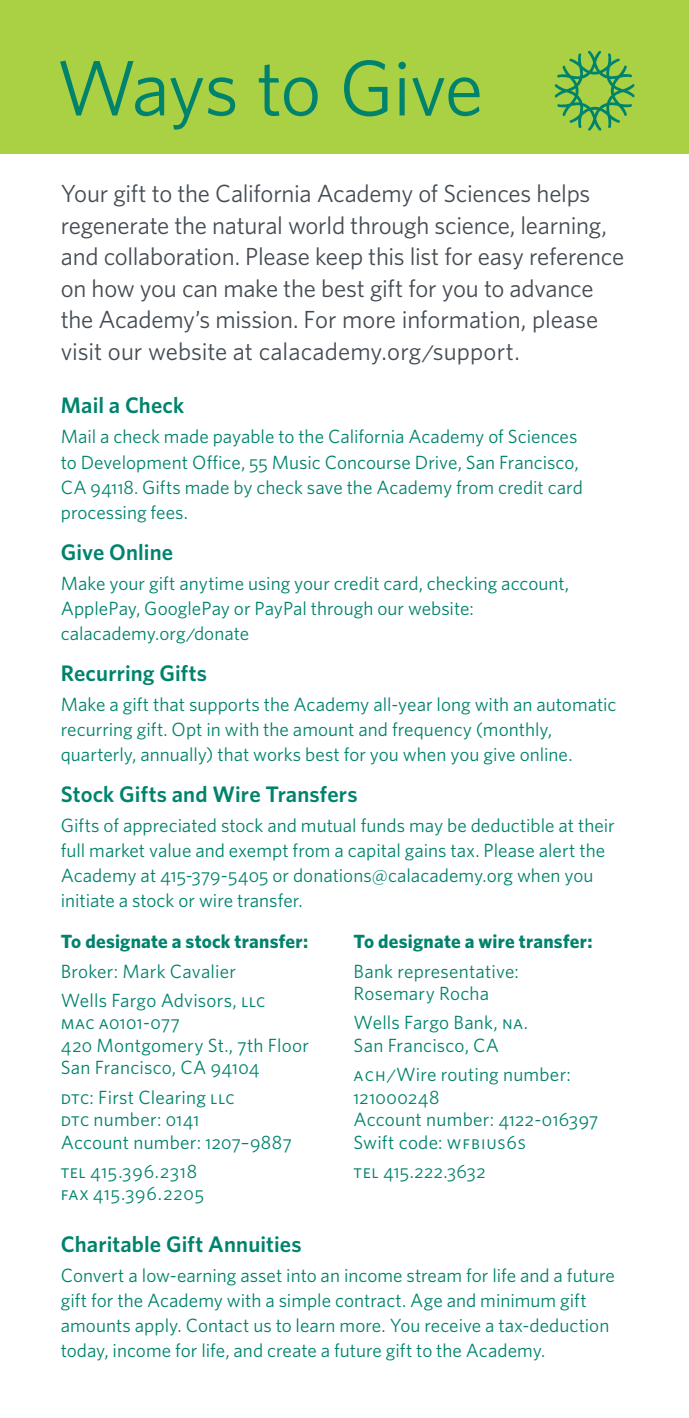
<style>
.page{position:relative;width:689px;height:1418px;background:#fff}
.page>*{position:absolute;margin:0;border:0;box-sizing:border-box;transform-origin:0 0}
.t1{font:78.75px "Whitney";letter-spacing:-.025em;color:#00836d}
.t2{font:24.75px/31.5px "Whitney";letter-spacing:-.01em;color:#444c54}
.t3{font:600 22.5px "Whitney";letter-spacing:.005em;color:#00836d}
.body{font:19.12px/25.2px "Whitney";letter-spacing:.005em;color:#00836d}
.t4{font:700 19.12px "Whitney";letter-spacing:.01em;color:#00836d}
.body-2{font:19.12px/22.5px "Whitney";letter-spacing:.045em;color:#00836d}
</style>
<div class="page">
<div style="left:0;top:0;width:688px;height:154px;background:#aad043"></div>
<svg style="left:554px;top:51px;width:80px;height:80px"></svg>
<p class="t1" style="left:56px;top:36px;width:428px">Ways to Give</p>
<p class="t2" style="left:61px;top:177px;width:565px">Your gift to the California Academy of Sciences helps regenerate the natural world through science, learning, and collaboration. Please keep this list for easy reference on how you can make the best gift for you to advance the Academy’s mission. For more information, please visit our website at calacademy.org/support.</p>
<p class="t3" style="left:61px;top:390px;width:125px">Mail a Check</p>
<p class="body" style="left:61px;top:424px;width:523px">Mail a check made payable to the California Academy of Sciences to Development Office, 55 Music Concourse Drive, San Francisco, CA 94118. Gifts made by check save the Academy from credit card processing fees.</p>
<p class="t3" style="left:61px;top:537px;width:114px">Give Online</p>
<p class="body" style="left:61px;top:570px;width:509px">Make your gift anytime using your credit card, checking account,<br>ApplePay, GooglePay or PayPal through our website: calacademy.org/donate</p>
<p class="t3" style="left:61px;top:658px;width:148px">Recurring Gifts</p>
<p class="body" style="left:61px;top:691px;width:557px">Make a gift that supports the Academy all-year long with an automatic recurring gift. Opt in with the amount and frequency (monthly, quarterly, annually) that works best for you when you give online.</p>
<p class="t3" style="left:61px;top:778px;width:298px">Stock Gifts and Wire Transfers</p>
<p class="body" style="left:61px;top:812px;width:555px">Gifts of appreciated stock and mutual funds may be deductible at their full market value and exempt from a capital gains tax. Please alert the Academy at 415-379-5405 or donations@calacademy.org when you initiate a stock or wire transfer.</p>
<p class="t4" style="left:61px;top:929px;width:249px">To designate a stock transfer:</p>
<p class="body" style="left:61px;top:958px;width:177px">Broker: Mark Cavalier</p>
<p class="body" style="left:61px;top:988px;width:250px;line-height:22.5px">Wells Fargo Advisors, LLC<br>MAC A0101-077<br>420 Montgomery St., 7th Floor<br>San Francisco, CA 94104</p>
<p class="body" style="left:61px;top:1085px;width:232px;line-height:22.5px">DTC: First Clearing LLC<br>DTC number: 0141<br>Account number: 1207–9887</p>
<p class="body-2" style="left:61px;top:1159px;width:145px">Tel 415.396.2318<br>Fax 415.396.2205</p>
<p class="t4" style="left:353px;top:929px;width:240px">To designate a wire transfer:</p>
<p class="body" style="left:353px;top:959px;width:167px;line-height:22.5px">Bank representative:<br>Rosemary Rocha</p>
<p class="body" style="left:353px;top:1011px;width:176px;line-height:22.5px">Wells Fargo Bank, nA.<br>San Francisco, CA</p>
<p class="body" style="left:353px;top:1062px;width:246px;line-height:22.5px">ACH/Wire routing number:<br>121000248<br>Account number: 4122-016397<br>Swift code: wfbius6s</p>
<p class="body" style="left:353px;top:1158px;width:133px">Tel 415.222.3632</p>
<p class="t3" style="left:61px;top:1228px;width:242px">Charitable Gift Annuities</p>
<p class="body" style="left:61px;top:1261px;width:555px">Convert a low-earning asset into an income stream for life and a future gift for the Academy with a simple contract. Age and minimum gift amounts apply. Contact us to learn more. You receive a tax-deduction today, income for life, and create a future gift to the Academy.</p>
</div>
